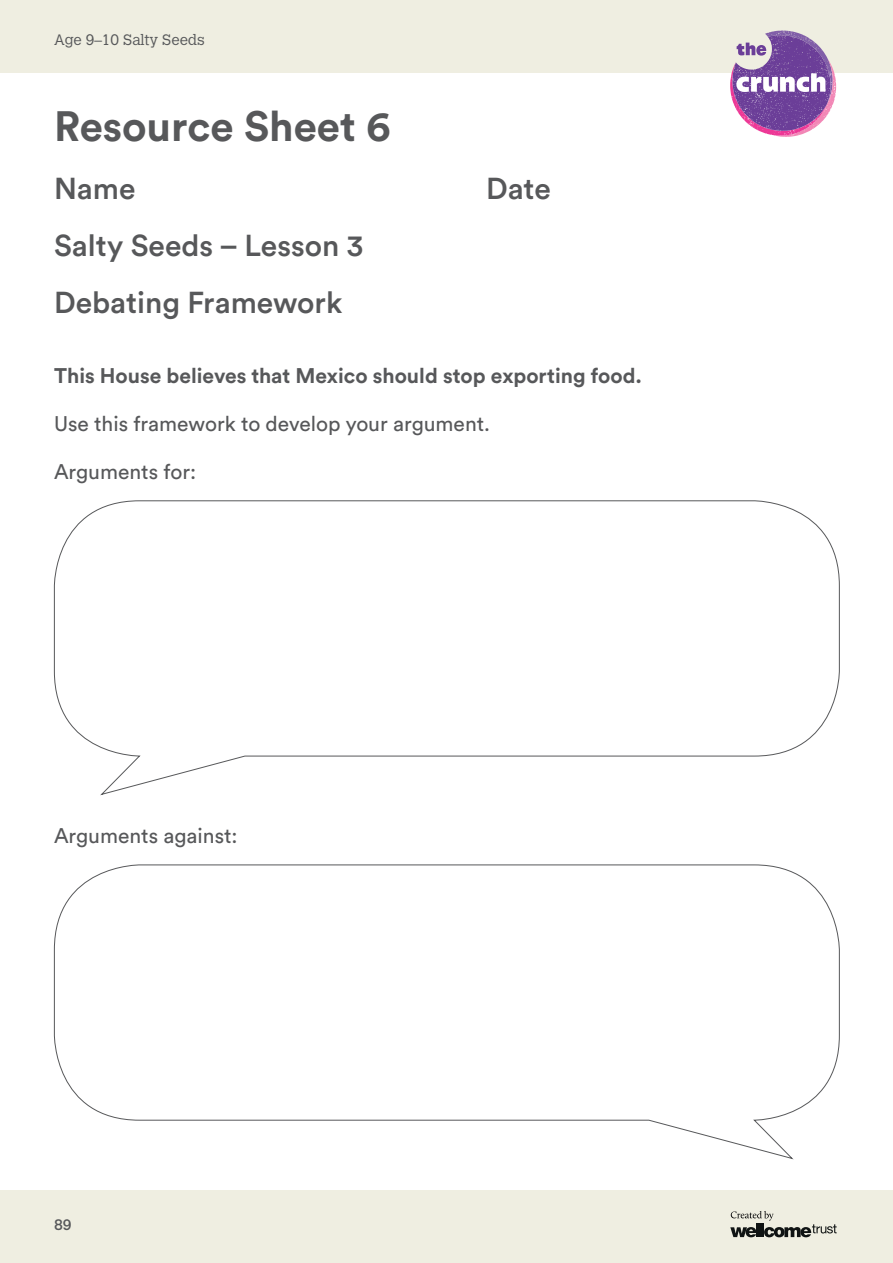
<style>
.page{position:relative;width:893px;height:1263px;background:#fff}
.page>*{position:absolute;margin:0;border:0;box-sizing:border-box;transform-origin:0 0}
.t1{font:700 42px "Circular Pro";color:#57585a}
.t2{font:500 30px/57.3px "Circular Pro";color:#57585a}
.t3{font:21px "Circular Pro";color:#57585a}
.t4{font:700 21px "Circular Pro";color:#57585a}
.t5{font:300 15px "Calvert MT Std";color:#57585a}
.t6{font:15px "Calvert MT Std";color:#57585a}
</style>
<div class="page">
<div style="left:0;top:1191px;width:893px;height:72px;background:#efeee1"></div>
<div style="left:0;top:0;width:893px;height:72px;background:#efeee1"></div>
<svg style="left:730px;top:1211px;width:107px;height:26px"></svg>
<svg style="left:730px;top:31px;width:106px;height:106px"></svg>
<p class="t5" style="left:54px;top:31px;width:152px">Age 9–10 Salty Seeds</p>
<h1 class="t1" style="left:54px;top:98px;width:338px">Resource Sheet 6</h1>
<h2 class="t2" style="left:54px;top:158px;width:83px">Name</h2>
<h2 class="t2" style="left:486px;top:158px;width:66px">Date</h2>
<h2 class="t2" style="left:54px;top:215px;width:311px">Salty Seeds – Lesson 3<br>Debating Framework</h2>
<p class="t4" style="left:54px;top:361px;width:589px">This House believes that Mexico should stop exporting food.</p>
<p class="t3" style="left:54px;top:409px;width:438px">Use this framework to develop your argument.</p>
<p class="t3" style="left:54px;top:458px;width:144px">Arguments for:</p>
<p class="t3" style="left:54px;top:822px;width:185px">Arguments against:</p>
<p class="t6" style="left:54px;top:1216px;width:19px">89</p>
</div>
